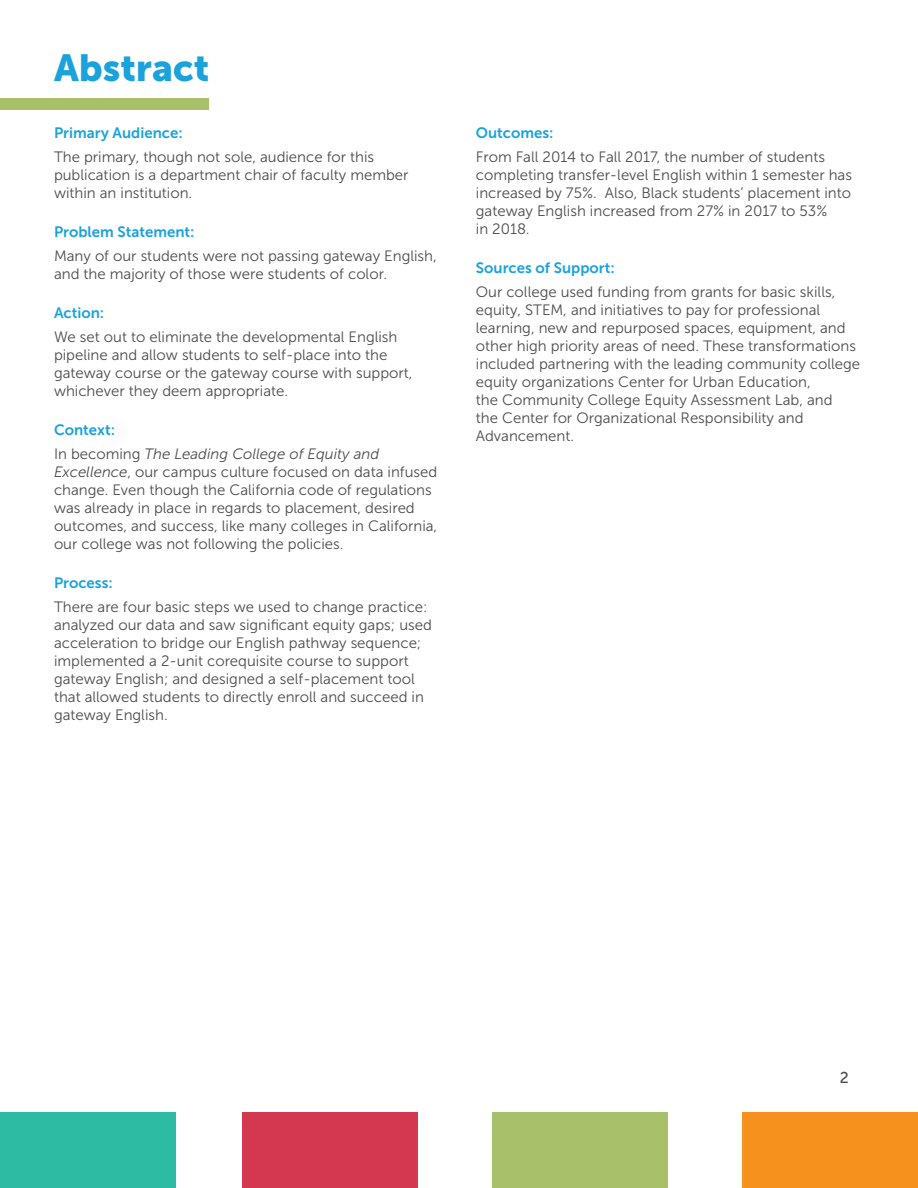
<style>
.page{position:relative;width:918px;height:1188px;background:#fff}
.page>*{position:absolute;margin:0;border:0;box-sizing:border-box;transform-origin:0 0}
.t1{font:37.5px "Museo Sans 900";color:#1aa2dc}
.t2{font:15.75px "Museo Sans 500";color:#4b4c4d}
.t3{font:15px/18px "Museo Sans 300";color:#4b4c4d}
.t4{font:15px "Museo Sans 700";color:#1aa2dc}
.s1{font-style:italic}
</style>
<div class="page">
<div style="left:0;top:1112px;width:176px;height:76px;background:#2dbca3"></div>
<div style="left:743px;top:1112px;width:175px;height:76px;background:#f6911e"></div>
<div style="left:242px;top:1112px;width:175px;height:76px;background:#d43750"></div>
<div style="left:493px;top:1112px;width:175px;height:76px;background:#a8c069"></div>
<div style="left:0;top:98px;width:208px;height:12px;background:#a8c069"></div>
<h1 class="t1" style="left:54px;top:46px;width:157px">Abstract</h1>
<p class="t4" style="left:54px;top:124px;width:130px">Primary Audience:</p>
<p class="t3" style="left:54px;top:148px;width:356px">The primary, though not sole, audience for this publication is a department chair of faculty member within an institution.</p>
<p class="t4" style="left:54px;top:223px;width:142px">Problem Statement:</p>
<p class="t3" style="left:54px;top:247px;width:384px">Many of our students were not passing gateway English, and the majority of those were students of color.</p>
<p class="t4" style="left:54px;top:304px;width:52px">Action:</p>
<p class="t3" style="left:54px;top:328px;width:360px">We set out to eliminate the developmental English pipeline and allow students to self-place into the gateway course or the gateway course with support, whichever they deem appropriate.</p>
<p class="t4" style="left:54px;top:421px;width:63px">Context:</p>
<p class="t3" style="left:54px;top:445px;width:385px">In becoming <span class="s1">The Leading College of Equity and Excellence</span>, our campus culture focused on data infused change. Even though the California code of regulations was already in place in regards to placement, desired outcomes, and success, like many colleges in California, our college was not following the policies.</p>
<p class="t4" style="left:54px;top:574px;width:60px">Process:</p>
<p class="t3" style="left:54px;top:598px;width:379px">There are four basic steps we used to change practice: analyzed our data and saw significant equity gaps; used acceleration to bridge our English pathway sequence; implemented a 2-unit corequisite course to support gateway English; and designed a self-placement tool that allowed students to directly enroll and succeed in gateway English.</p>
<p class="t4" style="left:476px;top:124px;width:79px">Outcomes:</p>
<p class="t3" style="left:476px;top:148px;width:378px">From Fall 2014 to Fall 2017, the number of students completing transfer-level English within 1 semester has increased by 75%. Also, Black students’ placement into gateway English increased from 27% in 2017 to 53%<br>in 2018.</p>
<p class="t4" style="left:476px;top:259px;width:140px">Sources of Support:</p>
<p class="t3" style="left:476px;top:283px;width:386px">Our college used funding from grants for basic skills, equity, STEM, and initiatives to pay for professional learning, new and repurposed spaces, equipment, and other high priority areas of need. These transformations included partnering with the leading community college equity organizations Center for Urban Education,<br>the Community College Equity Assessment Lab, and<br>the Center for Organizational Responsibility and Advancement.</p>
<p class="t2" style="left:840px;top:1069px;width:11px">2</p>
</div>
